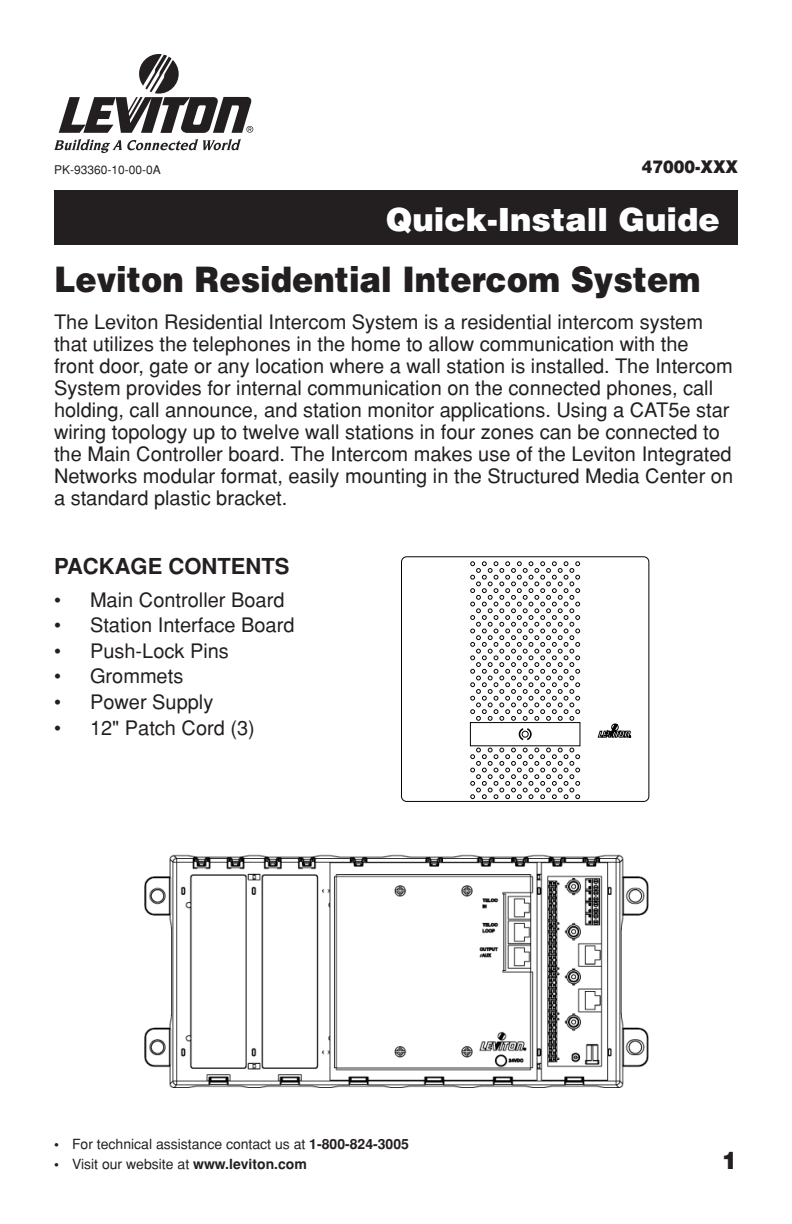
<style>
.page{position:relative;width:792px;height:1224px;background:#fff}
.page>*{position:absolute;margin:0;border:0;box-sizing:border-box;transform-origin:0 0}
.t1{font:900 35.2px "Helvetica";color:#231f20;scale:.91 1}
.t2{font:900 32px "Helvetica";color:#fff}
.t3{font:900 24px "Helvetica";color:#231f20}
.t4{font:700 22px "Helvetica";color:#231f20}
.t5{font:20px/22px "Helvetica";color:#231f20}
.t6{font:900 17.6px "Helvetica";color:#231f20;scale:.91 1}
.t7{font:14px "Helvetica";color:#231f20}
.t8{font:12px "Helvetica";color:#231f20}
.s1{font-weight:700}
</style>
<div class="page">
<div style="left:54px;top:191px;width:684px;height:54px;background:#231f20"></div>
<svg style="left:54px;top:139px;width:187px;height:14px"></svg>
<svg style="left:59px;top:54px;width:194px;height:79px"></svg>
<img style="left:144px;top:854px;width:505px;height:234px">
<svg style="left:401px;top:556px;width:248px;height:246px"></svg>
<svg style="left:598px;top:724px;width:33px;height:15px"></svg>
<svg style="left:470px;top:561px;width:110px;height:238px"></svg>
<p class="t8" style="left:54px;top:163px;width:108px">PK-93360-10-00-0A</p>
<p class="t6" style="left:642px;top:155px;width:107px">47000-XXX</p>
<h2 class="t2" style="left:386px;top:198px;width:336px">Quick-Install Guide</h2>
<h1 class="t1" style="left:54px;top:256px;width:712px">Leviton Residential Intercom System</h1>
<p class="t5" style="left:54px;top:311px;width:681px">The Leviton Residential Intercom System is a residential intercom system that utilizes the telephones in the home to allow communication with the front door, gate or any location where a wall station is installed. The Intercom System provides for internal communication on the connected phones, call holding, call announce, and station monitor applications. Using a CAT5e star wiring topology up to twelve wall stations in four zones can be connected to the Main Controller board. The Intercom makes use of the Leviton Integrated Networks modular format, easily mounting in the Structured Media Center on a standard plastic bracket.</p>
<p class="t4" style="left:54px;top:553px;width:237px">PACKAGE CONTENTS</p>
<p class="t5" style="left:54px;top:588px;width:232px">• Main Controller Board</p>
<p class="t5" style="left:54px;top:614px;width:242px">• Station Interface Board</p>
<p class="t5" style="left:54px;top:640px;width:176px">• Push-Lock Pins</p>
<p class="t5" style="left:54px;top:665px;width:131px">• Grommets</p>
<p class="t5" style="left:54px;top:691px;width:161px">• Power Supply</p>
<p class="t5" style="left:54px;top:716px;width:202px">• 12" Patch Cord (3)</p>
<p class="t7" style="left:54px;top:1136px;width:356px"><span class="s1">•</span> For technical assistance contact us at <span class="s1">1-800-824-3005</span></p>
<p class="t7" style="left:54px;top:1156px;width:254px"><span class="s1">•</span> Visit our website at <span class="s1">www.leviton.com</span></p>
<p class="t3" style="left:722px;top:1145px;width:18px">1</p>
</div>
